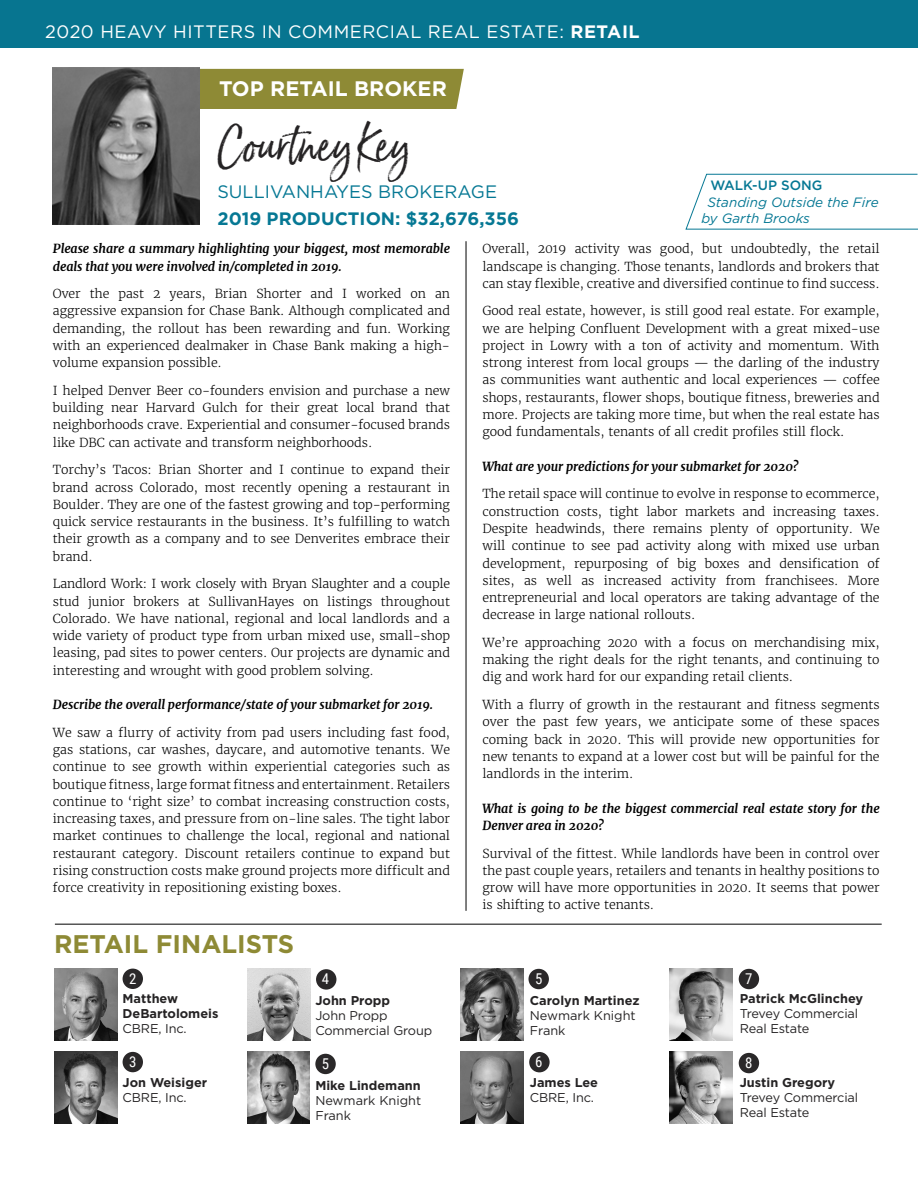
<style>
.page{position:relative;width:918px;height:1188px;background:#fff}
.page>*{position:absolute;margin:0;border:0;box-sizing:border-box;transform-origin:0 0}
.t1{font:45px "Born Ready";color:#252324}
.t2{font:700 25.5px "Gotham";color:#8e8a35}
.t3{font:700 21px "Gotham";color:#fff}
.t4{font:18px "Gotham";letter-spacing:.03em;color:#fff}
.t5{font:700 18px "Gotham";color:#067894}
.t6{font:18px "Gotham";color:#067894}
.t7{font:14.85px "Roboto Condensed";color:#fff}
.t8{font:italic 13.5px/16.5px "Gotham";color:#067894}
.t9{font:500 13.5px "Gotham";color:#067894}
.t10{font:12.75px/15px "Gotham";letter-spacing:-.01em;color:#252324}
.t11{font:700 12.75px/15px "Gotham";color:#252324}
.t12{font:300 12.3px/17.2px "Merriweather";letter-spacing:-.005em;color:#000;text-align:justify}
.t13{font:italic 700 12.3px/17.2px "Merriweather";letter-spacing:-.005em;color:#000}
.s1{font-weight:700}
</style>
<div class="page">
<div style="left:199px;top:69px;width:265px;height:40px;background:#8e8a35"></div>
<div style="left:0;top:0;width:918px;height:48px;background:#077590"></div>
<hr style="left:55px;top:924px;width:827px;height:1px;background:#000">
<img style="left:53px;top:68px;width:146px;height:157px">
<img style="left:54px;top:969px;width:63px;height:71px">
<img style="left:54px;top:1052px;width:63px;height:71px">
<img style="left:247px;top:969px;width:64px;height:71px">
<img style="left:247px;top:1052px;width:62px;height:72px">
<img style="left:460px;top:969px;width:63px;height:71px">
<img style="left:460px;top:1052px;width:63px;height:72px">
<img style="left:670px;top:969px;width:63px;height:71px">
<img style="left:670px;top:1052px;width:63px;height:72px">
<div style="left:739px;top:1053px;width:20px;height:20px;background:#2a2829;border-radius:50%"></div>
<div style="left:739px;top:969px;width:20px;height:20px;background:#2a2829;border-radius:50%"></div>
<div style="left:315px;top:1054px;width:21px;height:20px;background:#2a2829;border-radius:50%"></div>
<div style="left:316px;top:969px;width:20px;height:21px;background:#2a2829;border-radius:50%"></div>
<div style="left:123px;top:1052px;width:20px;height:20px;background:#2a2829;border-radius:50%"></div>
<div style="left:123px;top:969px;width:20px;height:20px;background:#2a2829;border-radius:50%"></div>
<div style="left:529px;top:1052px;width:21px;height:20px;background:#2a2829;border-radius:50%"></div>
<div style="left:529px;top:969px;width:20px;height:20px;background:#2a2829;border-radius:50%"></div>
<hr style="left:466px;top:241px;width:1px;height:670px;background:#000">
<svg style="left:685px;top:174px;width:233px;height:56px"></svg>
<h3 class="t4" style="left:45px;top:20px;width:596px">2020 HEAVY HITTERS IN COMMERCIAL REAL ESTATE: <span class="s1">RETAIL</span></h3>
<h3 class="t3" style="left:219px;top:77px;width:229px">TOP RETAIL BROKER</h3>
<h1 class="t1" style="left:217px;top:117px;width:194px">Courtney Key</h1>
<h3 class="t6" style="left:217px;top:180px;width:281px">SULLIVANHAYES BROKERAGE</h3>
<h3 class="t5" style="left:217px;top:208px;width:303px">2019 PRODUCTION: $32,676,356</h3>
<p class="t9" style="left:710px;top:178px;width:114px">WALK-UP SONG</p>
<p class="t8" style="left:701px;top:193px;width:179px;text-indent:6px">Standing Outside the Fire by Garth Brooks</p>
<p class="t13" style="left:53px;top:240px;width:399px">Please share a summary highlighting your biggest, most memorable deals that you were involved in/completed in 2019.</p>
<p class="t12" style="left:53px;top:285px;width:399px">Over the past 2 years, Brian Shorter and I worked on an aggressive expansion for Chase Bank. Although complicated and demanding, the rollout has been rewarding and fun. Working with an experienced dealmaker in Chase Bank making a high&shy;volume expansion possible.</p>
<p class="t12" style="left:53px;top:382px;width:399px">I helped Denver Beer co-founders envision and purchase a new building near Harvard Gulch for their great local brand that neighborhoods crave. Experiential and consumer-focused brands like DBC can activate and transform neighborhoods.</p>
<p class="t12" style="left:53px;top:461px;width:399px">Torchy’s Tacos: Brian Shorter and I continue to expand their brand across Colorado, most recently opening a restaurant in Boulder. They are one of the fastest growing and top-performing quick service restaurants in the business. It’s fulfilling to watch their growth as a company and to see Denverites embrace their brand.</p>
<p class="t12" style="left:53px;top:575px;width:399px">Landlord Work: I work closely with Bryan Slaughter and a couple stud junior brokers at SullivanHayes on listings throughout Colorado. We have national, regional and local landlords and a wide variety of product type from urban mixed use, small-shop leasing, pad sites to power centers. Our projects are dynamic and interesting and wrought with good problem solving.</p>
<p class="t13" style="left:53px;top:696px;width:382px">Describe the overall performance/state of your submarket for 2019.</p>
<p class="t12" style="left:53px;top:724px;width:399px">We saw a flurry of activity from pad users including fast food, gas stations, car washes, daycare, and automotive tenants. We continue to see growth within experiential categories such as boutique fitness, large format fitness and entertainment. Retailers continue to ‘right size’ to combat increasing construction costs, increasing taxes, and pressure from on-line sales. The tight labor market continues to challenge the local, regional and national restaurant category. Discount retailers continue to expand but rising construction costs make ground projects more difficult and force creativity in repositioning existing boxes.</p>
<p class="t12" style="left:483px;top:240px;width:399px">Overall, 2019 activity was good, but undoubtedly, the retail landscape is changing. Those tenants, landlords and brokers that can stay flexible, creative and diversified continue to find success.</p>
<p class="t12" style="left:483px;top:303px;width:399px">Good real estate, however, is still good real estate. For example, we are helping Confluent Development with a great mixed-use project in Lowry with a ton of activity and momentum. With strong interest from local groups — the darling of the industry as communities want authentic and local experiences — coffee shops, restaurants, flower shops, boutique fitness, breweries and more. Projects are taking more time, but when the real estate has good fundamentals, tenants of all credit profiles still flock.</p>
<p class="t13" style="left:483px;top:458px;width:317px">What are your predictions for your submarket for 2020?</p>
<p class="t12" style="left:483px;top:486px;width:399px">The retail space will continue to evolve in response to ecommerce, construction costs, tight labor markets and increasing taxes.<br>Despite headwinds, there remains plenty of opportunity. We will continue to see pad activity along with mixed use urban development, repurposing of big boxes and densification of sites, as well as increased activity from franchisees. More entrepreneurial and local operators are taking advantage of the decrease in large national rollouts.</p>
<p class="t12" style="left:483px;top:634px;width:399px">We’re approaching 2020 with a focus on merchandising mix, making the right deals for the right tenants, and continuing to dig and work hard for our expanding retail clients.</p>
<p class="t12" style="left:483px;top:696px;width:399px">With a flurry of growth in the restaurant and fitness segments over the past few years, we anticipate some of these spaces coming back in 2020. This will provide new opportunities for new tenants to expand at a lower cost but will be painful for the landlords in the interim.</p>
<p class="t13" style="left:483px;top:800px;width:399px">What is going to be the biggest commercial real estate story for the<br>Denver area in 2020?</p>
<p class="t12" style="left:483px;top:845px;width:399px">Survival of the fittest. While landlords have been in control over the past couple years, retailers and tenants in healthy positions to grow will have more opportunities in 2020. It seems that power is shifting to active tenants.</p>
<h2 class="t2" style="left:54px;top:929px;width:242px">RETAIL FINALISTS</h2>
<p class="t7" style="left:129px;top:968px;width:9px">2</p>
<p class="t7" style="left:322px;top:969px;width:9px">4</p>
<p class="t7" style="left:535px;top:969px;width:9px">5</p>
<p class="t7" style="left:745px;top:969px;width:9px">7</p>
<p class="t11" style="left:123px;top:991px;width:97px">Matthew<br>DeBartolomeis</p>
<p class="t10" style="left:123px;top:1021px;width:66px">CBRE, Inc.</p>
<p class="t11" style="left:315px;top:992px;width:76px">John Propp</p>
<p class="t10" style="left:315px;top:1007px;width:118px">John Propp<br>Commercial Group</p>
<p class="t11" style="left:530px;top:992px;width:111px">Carolyn Martinez</p>
<p class="t10" style="left:530px;top:1007px;width:107px">Newmark Knight<br>Frank</p>
<p class="t11" style="left:740px;top:991px;width:125px">Patrick McGlinchey</p>
<p class="t10" style="left:740px;top:1006px;width:120px">Trevey Commercial<br>Real Estate</p>
<p class="t7" style="left:129px;top:1052px;width:9px">3</p>
<p class="t7" style="left:322px;top:1053px;width:9px">5</p>
<p class="t7" style="left:535px;top:1052px;width:9px">6</p>
<p class="t7" style="left:745px;top:1053px;width:9px">8</p>
<p class="t11" style="left:123px;top:1074px;width:86px">Jon Weisiger</p>
<p class="t10" style="left:123px;top:1089px;width:66px">CBRE, Inc.</p>
<p class="t11" style="left:315px;top:1078px;width:107px">Mike Lindemann</p>
<p class="t10" style="left:315px;top:1093px;width:107px">Newmark Knight<br>Frank</p>
<p class="t11" style="left:530px;top:1075px;width:70px">James Lee</p>
<p class="t10" style="left:530px;top:1090px;width:66px">CBRE, Inc.</p>
<p class="t11" style="left:740px;top:1075px;width:97px">Justin Gregory</p>
<p class="t10" style="left:740px;top:1090px;width:120px">Trevey Commercial<br>Real Estate</p>
</div>
